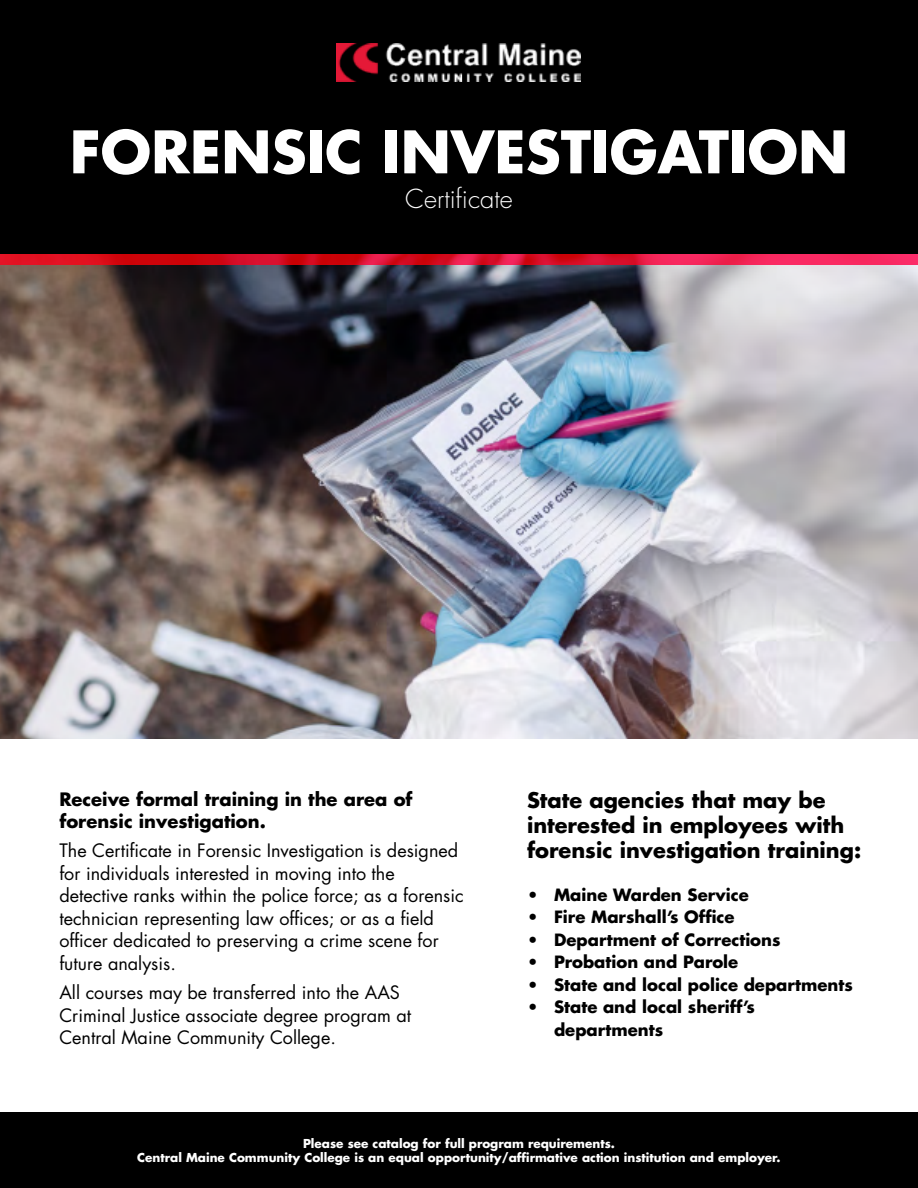
<style>
.page{position:relative;width:918px;height:1188px;background:#fff}
.page>*{position:absolute;margin:0;border:0;box-sizing:border-box;transform-origin:0 0}
.t1{font:700 57px "Futura LT";color:#fff}
.t2{font:300 25.5px "Futura LT";color:#fff}
.t3{font:700 21px/25.2px "Futura LT";color:#000}
.t4{font:18px/22.5px "Futura LT";color:#000}
.t5{font:700 18px/22.5px "Futura LT";color:#000}
.t6{font:700 16.5px/22.5px "Futura LT";color:#000}
.t7{font:700 12px/14.4px "Futura LT";color:#fff;text-align:center}
</style>
<div class="page">
<div style="left:0;top:1112px;width:918px;height:76px;background:#000"></div>
<img style="left:0;top:265px;width:918px;height:474px">
<div style="left:0;top:0;width:918px;height:254px;background:#000"></div>
<img style="left:337px;top:43px;width:243px;height:39px">
<svg style="left:0;top:254px;width:918px;height:11px;background:#e01432"></svg>
<p class="t1" style="left:70px;top:114px;width:780px">FORENSIC INVESTIGATION</p>
<p class="t2" style="left:405px;top:183px;width:109px">Certificate</p>
<p class="t5" style="left:59px;top:787px;width:355px">Receive formal training in the area of forensic investigation.</p>
<p class="t4" style="left:59px;top:840px;width:406px">The Certificate in Forensic Investigation is designed for individuals interested in moving into the detective ranks within the police force; as a forensic technician representing law offices; or as a field officer dedicated to preserving a crime scene for future analysis.</p>
<p class="t4" style="left:59px;top:981px;width:353px">All courses may be transferred into the AAS<br>Criminal Justice associate degree program at<br>Central Maine Community College.</p>
<p class="t3" style="left:527px;top:787px;width:336px">State agencies that may be interested in employees with forensic investigation training:</p>
<p class="t6" style="left:527px;top:883px;width:223px">• Maine Warden Service</p>
<p class="t6" style="left:527px;top:905px;width:209px">• Fire Marshall’s Office</p>
<p class="t6" style="left:527px;top:928px;width:255px">• Department of Corrections</p>
<p class="t6" style="left:527px;top:950px;width:213px">• Probation and Parole</p>
<p class="t6" style="left:527px;top:973px;width:327px">• State and local police departments</p>
<p class="t6" style="left:554px;top:995px;width:202px;text-indent:-27px">• State and local sheriff’s departments</p>
<p class="t7" style="left:137px;top:1136px;width:645px">Please see catalog for full program requirements.<br>Central Maine Community College is an equal opportunity/affirmative action institution and employer.</p>
</div>
